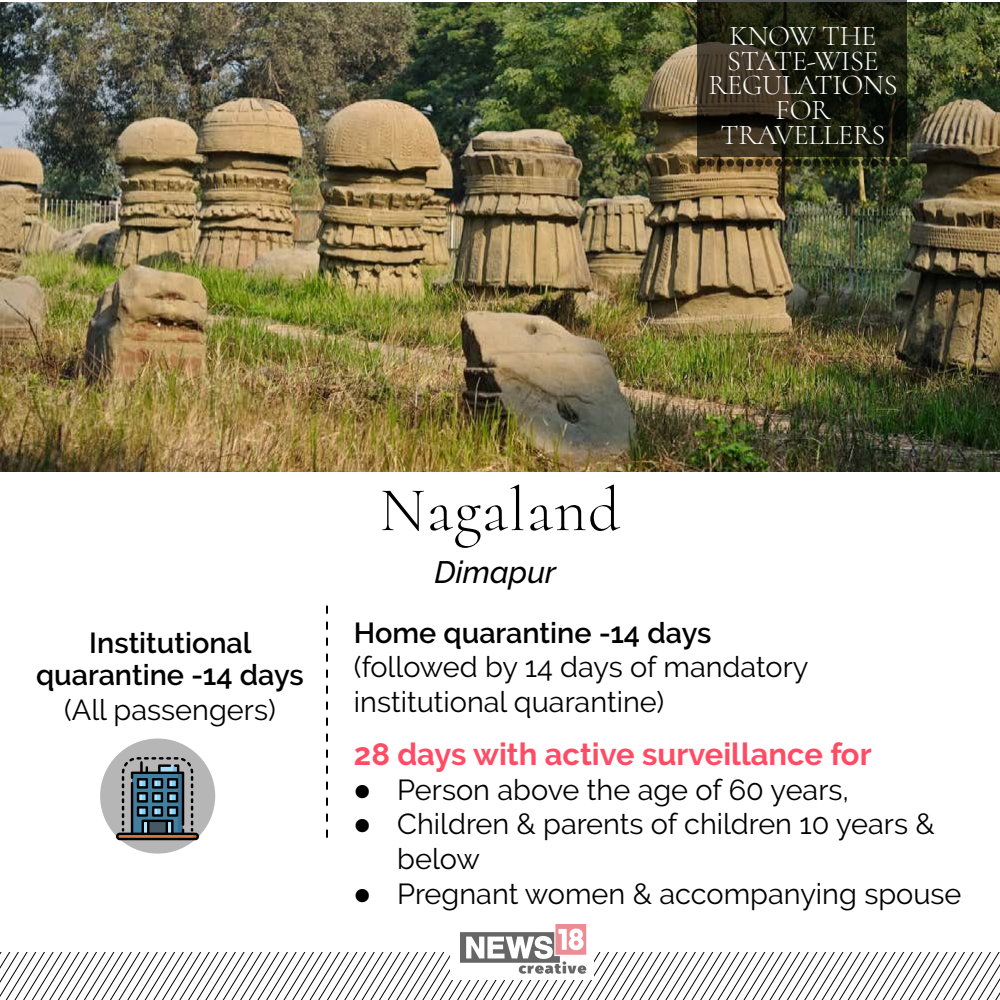
<style>
.page{position:relative;width:1000px;height:1000px;background:#fff}
.page>*{position:absolute;margin:0;border:0;box-sizing:border-box;transform-origin:0 0}
.t1{font:300 62.9px "Cormorant";letter-spacing:.02em;color:#000}
.t2{font:700 30.9px "Raleway";color:#ff4c64}
.t3{font:italic 500 30.9px "Raleway";color:#000}
.t4{font:28.9px/34.7px "Raleway";color:#000}
.t5{font:600 28.9px/32.7px "Raleway";color:#000;text-align:center}
.t6{font:300 28.6px/24.8px "Cormorant";letter-spacing:-.01em;color:#fff;text-align:center}
</style>
<div class="page">
<svg style="left:0;top:952px;width:1000px;height:48px"></svg>
<img style="left:0;top:2px;width:1000px;height:470px">
<svg style="left:698px;top:0;width:210px;height:157px;background:#242314"></svg>
<svg style="left:698px;top:159px;width:7px;height:8px"></svg>
<svg style="left:707px;top:159px;width:8px;height:8px"></svg>
<svg style="left:717px;top:159px;width:7px;height:8px"></svg>
<svg style="left:726px;top:159px;width:8px;height:8px"></svg>
<svg style="left:736px;top:159px;width:8px;height:8px"></svg>
<svg style="left:746px;top:159px;width:7px;height:8px"></svg>
<svg style="left:755px;top:159px;width:8px;height:8px"></svg>
<svg style="left:765px;top:159px;width:8px;height:8px"></svg>
<svg style="left:775px;top:159px;width:7px;height:8px"></svg>
<svg style="left:784px;top:159px;width:8px;height:8px"></svg>
<div style="left:794px;top:159px;width:8px;height:8px;background:#0f1107;border-radius:50%"></div>
<svg style="left:803px;top:159px;width:8px;height:8px"></svg>
<div style="left:813px;top:159px;width:8px;height:8px;background:#121508;border-radius:50%"></div>
<svg style="left:823px;top:159px;width:7px;height:8px"></svg>
<svg style="left:832px;top:159px;width:8px;height:8px"></svg>
<div style="left:842px;top:159px;width:8px;height:8px;background:#0e1308;border-radius:50%"></div>
<div style="left:852px;top:159px;width:7px;height:8px;background:#1d1d0a;border-radius:50%"></div>
<svg style="left:861px;top:159px;width:8px;height:8px"></svg>
<div style="left:871px;top:159px;width:8px;height:8px;background:#0c0d06;border-radius:50%"></div>
<svg style="left:881px;top:159px;width:7px;height:8px"></svg>
<svg style="left:890px;top:159px;width:8px;height:8px"></svg>
<svg style="left:900px;top:159px;width:7px;height:8px"></svg>
<svg style="left:326px;top:606px;width:2px;height:232px"></svg>
<div style="left:450px;top:926px;width:144px;height:54px;background:#fff"></div>
<svg style="left:460px;top:924px;width:126px;height:50px"></svg>
<div style="left:100px;top:738px;width:115px;height:116px;background:#b6b6b6;border-radius:50%"></div>
<svg style="left:116px;top:757px;width:83px;height:83px"></svg>
<p class="t6" style="left:708px;top:23px;width:191px">KNOW THE<br>STATE-WISE<br>REGULATIONS<br>FOR<br>TRAVELLERS</p>
<p class="t5" style="left:36px;top:626px;width:269px">Institutional quarantine -14 days</p>
<p class="t4" style="left:64px;top:692px;width:213px">(All passengers)</p>
<h1 class="t1" style="left:380px;top:472px;width:242px">Nagaland</h1>
<p class="t3" style="left:435px;top:554px;width:123px">Dimapur</p>
<p class="t5" style="left:354px;top:616px;width:359px">Home quarantine -14 days</p>
<p class="t4" style="left:354px;top:650px;width:456px">(followed by 14 days of mandatory institutional quarantine)</p>
<p class="t2" style="left:354px;top:737px;width:519px">28 days with active surveillance for</p>
<p class="t4" style="left:354px;top:772px;width:497px">● Person above the age of 60 years,</p>
<p class="t4" style="left:397px;top:807px;width:539px;text-indent:-43px">● Children &amp; parents of children 10 years &amp; below</p>
<p class="t4" style="left:354px;top:876px;width:609px">● Pregnant women &amp; accompanying spouse</p>
</div>
